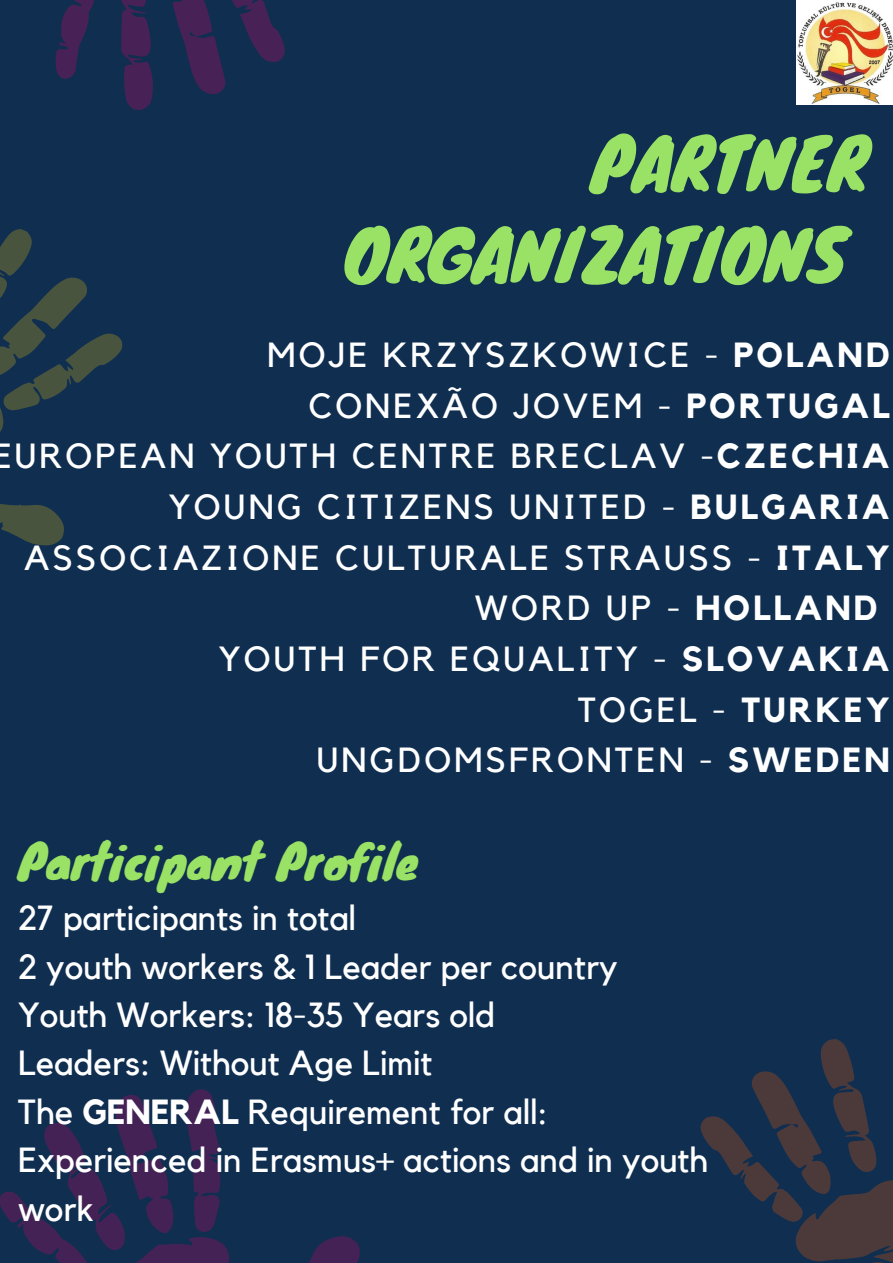
<style>
.page{position:relative;width:893px;height:1263px;background:#0f2e50}
.page>*{position:absolute;margin:0;border:0;box-sizing:border-box;transform-origin:0 0}
.t1{font:69.6px/91.2px "Knewave";color:#99e265}
.t2{font:46.35px "Knewave";color:#99e265}
.t3{font:34.8px/48.4px "Kollektif";color:#fff}
.t4{font:34.8px "Kollektif";letter-spacing:.09em;color:#fff}
.s1{font-weight:700}
</style>
<div class="page">
<svg style="left:0;top:229px;width:123px;height:317px"></svg>
<svg style="left:0;top:1089px;width:360px;height:174px"></svg>
<svg style="left:55px;top:0;width:230px;height:110px"></svg>
<svg style="left:700px;top:1039px;width:193px;height:224px"></svg>
<img style="left:796px;top:0;width:97px;height:105px">
<h1 class="t1" style="left:343px;top:116px;width:526px;text-indent:247px">PARTNER<br>ORGANIZATIONS</h1>
<p class="t4" style="left:267px;top:339px;width:624px">MOJE KRZYSZKOWICE - <span class="s1">POLAND</span></p>
<p class="t4" style="left:308px;top:389px;width:583px">CONEXÃO JOVEM - <span class="s1">PORTUGAL</span></p>
<p class="t4" style="left:-8px;top:440px;width:899px">EUROPEAN YOUTH CENTRE BRECLAV -<span class="s1">CZECHIA</span></p>
<p class="t4" style="left:169px;top:491px;width:722px">YOUNG CITIZENS UNITED - <span class="s1">BULGARIA</span></p>
<p class="t4" style="left:24px;top:541px;width:867px">ASSOCIAZIONE CULTURALE STRAUSS - <span class="s1">ITALY</span></p>
<p class="t3" style="left:475px;top:585px;width:404px">WORD UP - <span class="s1">HOLLAND</span></p>
<p class="t4" style="left:219px;top:643px;width:672px">YOUTH FOR EQUALITY - <span class="s1">SLOVAKIA</span></p>
<p class="t3" style="left:578px;top:686px;width:313px">TOGEL - <span class="s1">TURKEY</span></p>
<p class="t4" style="left:316px;top:744px;width:575px">UNGDOMSFRONTEN - <span class="s1">SWEDEN</span></p>
<h2 class="t2" style="left:18px;top:824px;width:402px">Participant Profile</h2>
<p class="t3" style="left:18px;top:895px;width:692px">27 participants in total<br>2 youth workers &amp; 1 Leader per country<br>Youth Workers: 18-35 Years old<br>Leaders: Without Age Limit<br>The <span class="s1">GENERAL</span> Requirement for all:<br>Experienced in Erasmus+ actions and in youth work</p>
</div>
